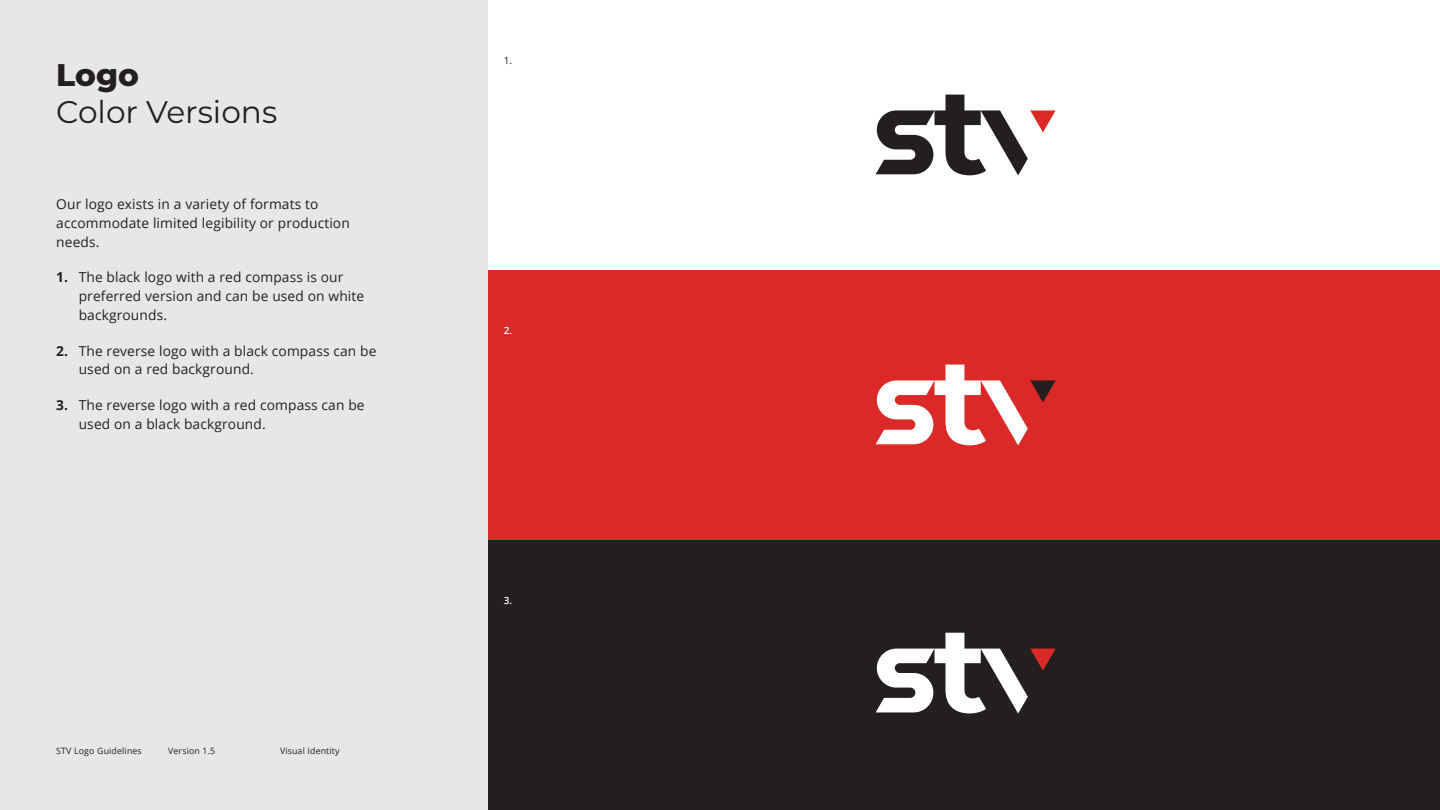
<style>
.page{position:relative;width:1440px;height:810px;background:#fff}
.page>*{position:absolute;margin:0;border:0;box-sizing:border-box;transform-origin:0 0}
.t1{font:31.25px "Montserrat";color:#231f20}
.t2{font:800 31.25px "Montserrat";color:#231f20}
.t3{font:13.75px/18.8px "Open Sans";letter-spacing:.01em;color:#231f20}
.t4{font:600 10px "Open Sans";color:#fff}
.t5{font:10px "Open Sans";color:#231f20}
.t6{font:8.75px "Open Sans";letter-spacing:.02em;color:#231f20}
.s1{font-weight:700}
</style>
<div class="page">
<div style="left:0;top:0;width:489px;height:810px;background:#e6e7e6"></div>
<div style="left:489px;top:270px;width:951px;height:270px;background:#da2926"></div>
<div style="left:489px;top:540px;width:951px;height:270px;background:#231f20"></div>
<svg style="left:876px;top:95px;width:180px;height:80px"></svg>
<svg style="left:876px;top:365px;width:180px;height:80px"></svg>
<svg style="left:876px;top:633px;width:180px;height:81px"></svg>
<h1 class="t2" style="left:56px;top:52px;width:84px">Logo</h1>
<h1 class="t1" style="left:56px;top:91px;width:223px">Color Versions</h1>
<p class="t3" style="left:56px;top:195px;width:295px">Our logo exists in a variety of formats to accommodate limited legibility or production needs.</p>
<p class="t3" style="left:79px;top:268px;width:287px;text-indent:-22px"><span class="s1">1.</span> The black logo with a red compass is our preferred version and can be used on white backgrounds.</p>
<p class="t3" style="left:79px;top:341px;width:299px;text-indent:-22px"><span class="s1">2.</span> The reverse logo with a black compass can be used on a red background.</p>
<p class="t3" style="left:79px;top:395px;width:287px;text-indent:-22px"><span class="s1">3.</span> The reverse logo with a red compass can be used on a black background.</p>
<p class="t6" style="left:56px;top:745px;width:87px">STV Logo Guidelines</p>
<p class="t6" style="left:168px;top:745px;width:49px">Version 1.5</p>
<p class="t6" style="left:280px;top:745px;width:61px">Visual Identity</p>
<p class="t5" style="left:504px;top:53px;width:10px">1.</p>
<p class="t4" style="left:504px;top:324px;width:10px">2.</p>
<p class="t4" style="left:504px;top:593px;width:10px">3.</p>
</div>
